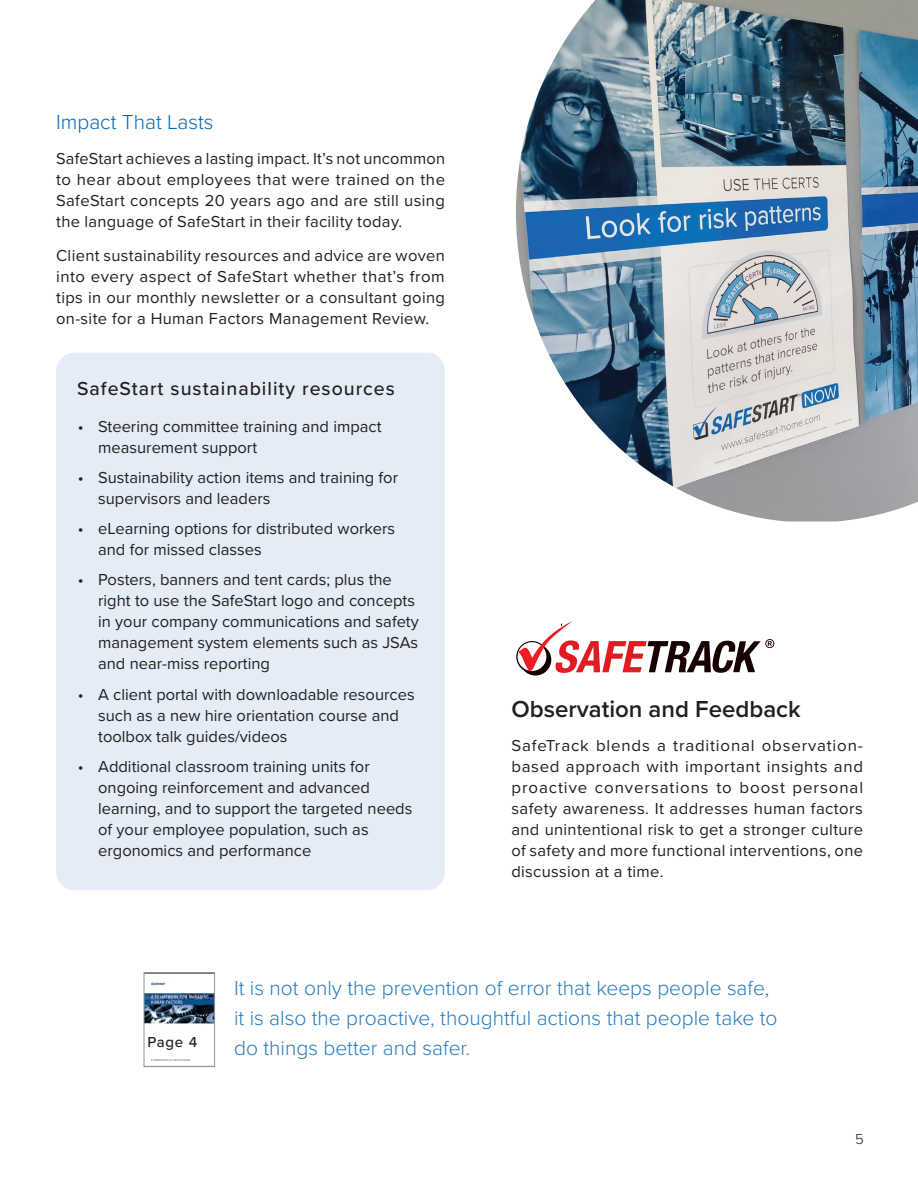
<style>
.page{position:relative;width:918px;height:1188px;background:#fff}
.page>*{position:absolute;margin:0;border:0;box-sizing:border-box;transform-origin:0 0}
.Med_Subhead{font:600 24px "Proxima Nova";color:#231f20}
.Sub_Headings_Blue{font:300 21px/30px "Proxima Nova";color:#257bbd}
.Body_Copy{font:300 21px "Proxima Nova";color:#0067b1}
.Regular_Headings{font:500 19.5px "Proxima Nova";letter-spacing:.05em;color:#231f20}
.Body_Copy-2{font:16.5px/21px "Proxima Nova";color:#231f20}
.Regular_Headings-2{font:500 15px "Proxima Nova";color:#231f20}
.t1{font:300 15px "Proxima Nova";color:#231f20}
</style>
<div class="page">
<img style="left:516px;top:0;width:402px;height:521px">
<div style="left:56px;top:353px;width:389px;height:537px;background:#e4edf7;border-radius:18px"></div>
<svg style="left:516px;top:621px;width:258px;height:55px"></svg>
<img style="left:146px;top:981px;width:67px;height:80px">
<div style="left:144px;top:972px;width:71px;height:95px;border:1px solid #939598"></div>
<p class="Body_Copy" style="left:56px;top:106px;width:159px">Impact That Lasts</p>
<p class="Body_Copy-2" style="left:56px;top:147px;width:390px;text-align:justify">SafeStart achieves a lasting impact. It’s not uncommon to hear about employees that were trained on the SafeStart concepts 20 years ago and are still using the language of SafeStart in their facility today.</p>
<p class="Body_Copy-2" style="left:56px;top:244px;width:390px;text-align:justify">Client sustainability resources and advice are woven into every aspect of SafeStart whether that’s from tips in our monthly newsletter or a consultant going on-site for a Human Factors Management Review.</p>
<p class="Regular_Headings" style="left:77px;top:374px;width:319px">SafeStart sustainability resources</p>
<p class="Body_Copy-2" style="left:98px;top:415px;width:285px;text-indent:-20px">• Steering committee training and impact measurement support</p>
<p class="Body_Copy-2" style="left:98px;top:466px;width:302px;text-indent:-20px">• Sustainability action items and training for supervisors and leaders</p>
<p class="Body_Copy-2" style="left:98px;top:518px;width:298px;text-indent:-20px">• eLearning options for distributed workers and for missed classes</p>
<p class="Body_Copy-2" style="left:98px;top:569px;width:322px;text-indent:-20px">• Posters, banners and tent cards; plus the right to use the SafeStart logo and concepts in your company communications and safety management system elements such as JSAs and near-miss reporting</p>
<p class="Body_Copy-2" style="left:98px;top:683px;width:318px;text-indent:-20px">• A client portal with downloadable resources such as a new hire orientation course and toolbox talk guides/videos</p>
<p class="Body_Copy-2" style="left:98px;top:755px;width:316px;text-indent:-20px">• Additional classroom training units for ongoing reinforcement and advanced learning, and to support the targeted needs of your employee population, such as ergonomics and performance</p>
<p class="Med_Subhead" style="left:511px;top:691px;width:291px">Observation and Feedback</p>
<p class="Body_Copy-2" style="left:511px;top:735px;width:353px;text-align:justify">SafeTrack blends a traditional observation&shy;based approach with important insights and proactive conversations to boost personal safety awareness. It addresses human factors and unintentional risk to get a stronger culture of safety and more functional interventions, one discussion at a time.</p>
<p class="Regular_Headings-2" style="left:147px;top:1031px;width:51px">Page 4</p>
<p class="Sub_Headings_Blue" style="left:234px;top:972px;width:545px">It is not only the prevention of error that keeps people safe, it is also the proactive, thoughtful actions that people take to do things better and safer.</p>
<p class="t1" style="left:855px;top:1128px;width:10px">5</p>
</div>
